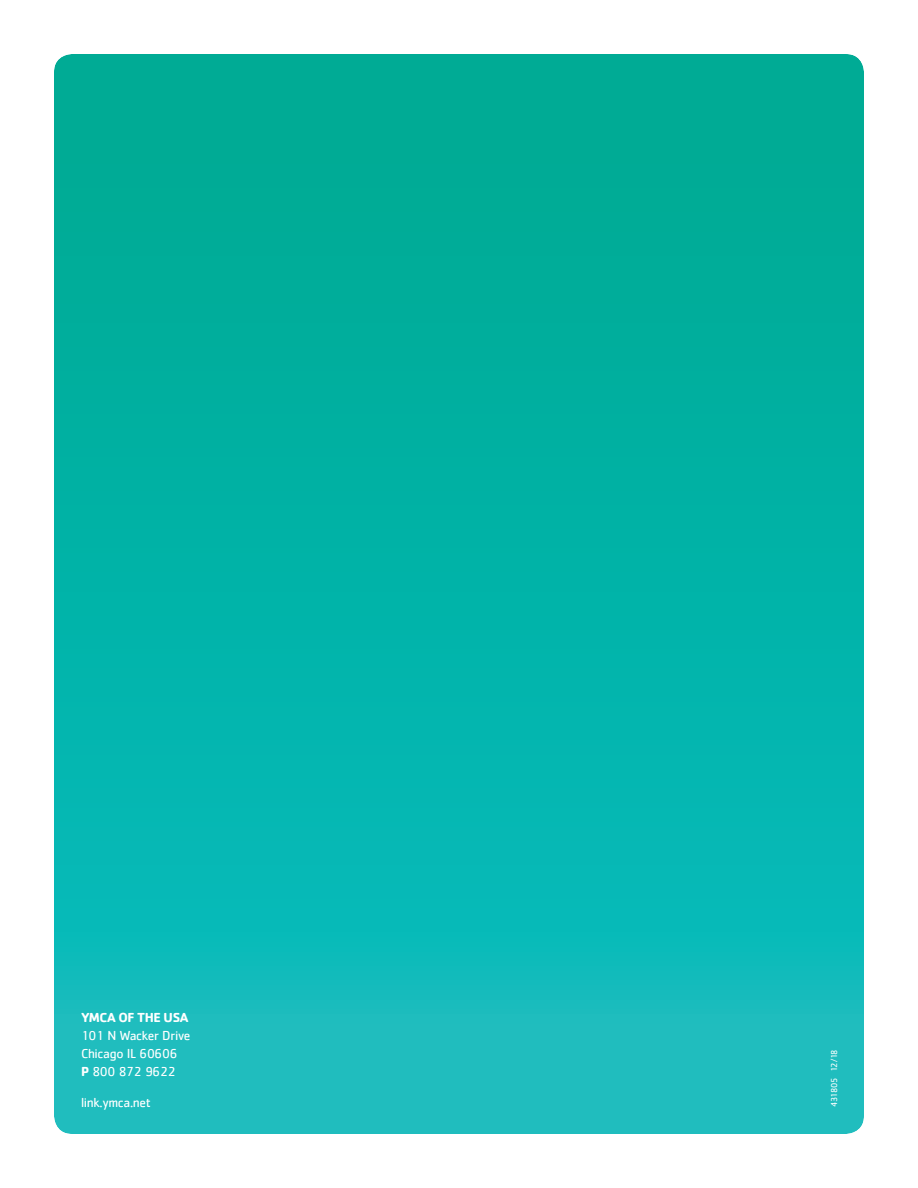
<style>
.page{position:relative;width:918px;height:1188px;background:#fff}
.page>*{position:absolute;margin:0;border:0;box-sizing:border-box;transform-origin:0 0}
.t1{font:13.5px/18px "Cachet";letter-spacing:-.025em;color:#fff}
.t2{font:700 13.5px "Cachet";letter-spacing:-.025em;color:#fff}
.t3{font:9px "Cachet";letter-spacing:-.07em;color:#fff}
.s1{font-weight:700}
</style>
<div class="page">
<img style="left:54px;top:54px;width:810px;height:1080px">
<p class="t2" style="left:81px;top:1011px;width:109px">YMCA OF THE USA</p>
<p class="t1" style="left:81px;top:1026px;width:111px">101 N Wacker Drive<br>Chicago IL 60606<br><span class="s1">P</span> 800 872 9622</p>
<p class="t1" style="left:81px;top:1094px;width:71px">link.ymca.net</p>
<p class="t3" style="left:830px;top:1107px;width:59px;rotate:-90deg">431805 12/18</p>
</div>
